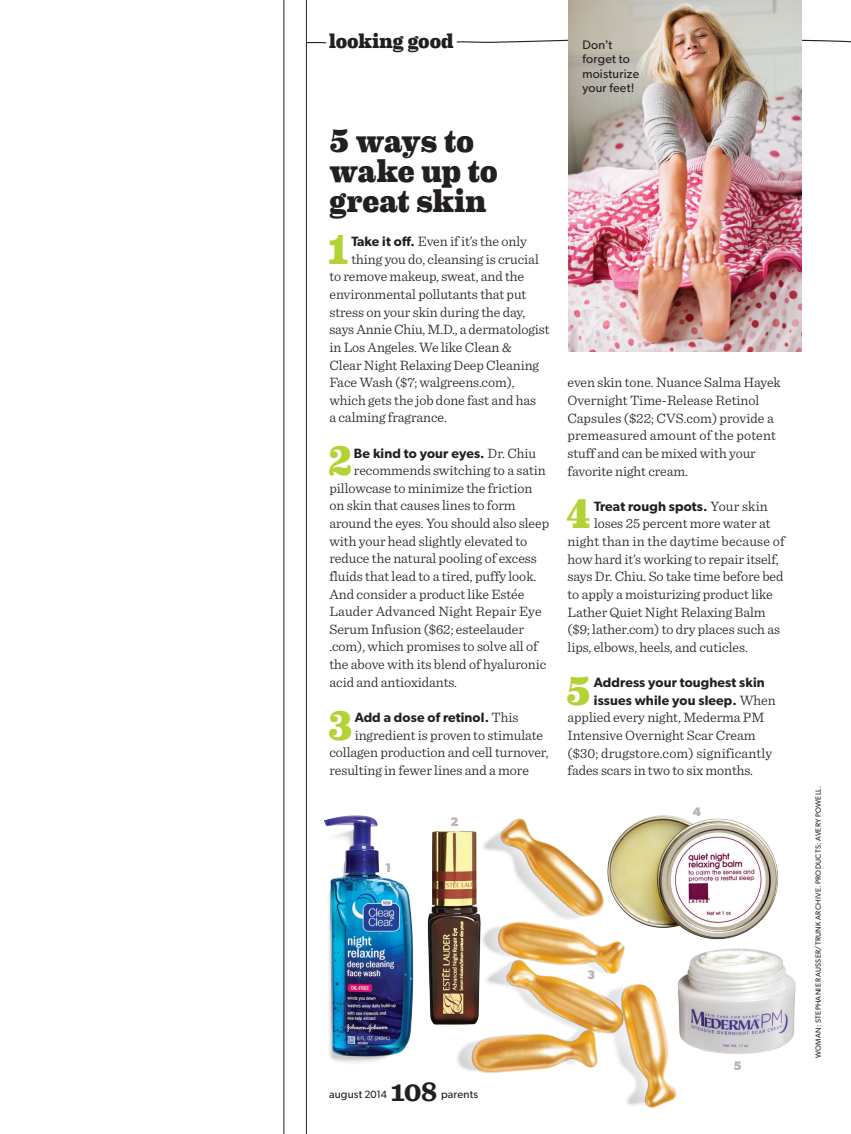
<style>
.page{position:relative;width:851px;height:1134px;background:#fff}
.page>*{position:absolute;margin:0;border:0;box-sizing:border-box;transform-origin:0 0}
.t1{font:800 41.25px "Eames Century Modern";color:#b3d234}
.t2{font:800 33px/30px "Eames Century Modern";letter-spacing:-.005em;color:#231f20}
.t3{font:700 29.25px "Sentinel";color:#231f20}
.t4{font:800 21px "Eames Century Modern";letter-spacing:-.005em;color:#231f20}
.t5{font:300 14.25px/17.7px "Sentinel";letter-spacing:-.005em;color:#231f20}
.t6{font:600 13.5px/17.7px "Gibson Par";letter-spacing:.01em;color:#231f20}
.t7{font:12.3px/14.2px "Gibson Par";letter-spacing:.02em;color:#231f20}
.t8{font:700 12.3px "Gibson Par";color:#bbb4b2}
.t9{font:11.25px "Gibson Par";letter-spacing:.01em;color:#231f20}
.t10{font:7.5px "Gibson Par";letter-spacing:.04em;color:#231f20}
.s1{font-family:"Gibson Par";font-weight:600;font-size:13.5px}
.s2{font-family:"Sentinel";font-weight:300;font-size:14.25px}
.s3{font-size:10.5px}
</style>
<div class="page">
<svg style="left:305px;top:41px;width:22px;height:3px"></svg>
<hr style="left:306px;top:0;width:1px;height:1134px;background:#231f20">
<hr style="left:283px;top:0;width:1px;height:1134px;background:#231f20">
<svg style="left:456px;top:39px;width:394px;height:4px"></svg>
<img style="left:630px;top:815px;width:149px;height:124px">
<img style="left:725px;top:948px;width:71px;height:106px">
<img style="left:568px;top:0;width:233px;height:352px">
<img style="left:457px;top:861px;width:268px;height:247px">
<img style="left:485px;top:818px;width:145px;height:118px">
<img style="left:324px;top:815px;width:90px;height:248px">
<img style="left:427px;top:831px;width:58px;height:205px">
<h3 class="t4" style="left:329px;top:25px;width:126px">looking good</h3>
<h2 class="t2" style="left:329px;top:124px;width:170px">5 ways to wake up to great skin</h2>
<h1 class="t1" style="left:328px;top:218px;width:22px">1</h1>
<p class="t5" style="left:351px;top:232px;width:177px"><span class="s1">Take it off.</span> Even if it’s the only</p>
<p class="t5" style="left:351px;top:249px;width:189px">thing you do, cleansing is crucial</p>
<p class="t5" style="left:329px;top:267px;width:196px">to remove makeup, sweat, and the</p>
<p class="t5" style="left:329px;top:284px;width:198px">environmental pollutants that put</p>
<p class="t5" style="left:329px;top:302px;width:197px">stress on your skin during the day,</p>
<p class="t5" style="left:329px;top:320px;width:221px">says Annie Chiu, M.D., a dermatologist</p>
<p class="t5" style="left:329px;top:337px;width:184px">in Los Angeles. We like Clean &amp;</p>
<p class="t5" style="left:329px;top:355px;width:211px">Clear Night Relaxing Deep Cleaning</p>
<p class="t5" style="left:329px;top:373px;width:187px">Face Wash ($7; walgreens.com),</p>
<p class="t5" style="left:329px;top:390px;width:208px">which gets the job done fast and has</p>
<p class="t5" style="left:329px;top:408px;width:119px">a calming fragrance.</p>
<h1 class="t1" style="left:328px;top:430px;width:26px">2</h1>
<p class="t6" style="left:354px;top:444px;width:184px">Be kind to your eyes. <span class="s2">Dr. Chiu</span></p>
<p class="t5" style="left:329px;top:461px;width:221px;text-indent:25px">recommends switching to a satin pillowcase to minimize the friction on skin that causes lines to form around the eyes. You should also sleep with your head slightly elevated to reduce the natural pooling of excess fluids that lead to a tired, puffy look.<br>And consider a product like Estée Lauder Advanced Night Repair Eye Serum Infusion ($62; esteelauder .com), which promises to solve all of the above with its blend of hyaluronic acid and antioxidants.</p>
<h1 class="t1" style="left:328px;top:694px;width:26px">3</h1>
<p class="t6" style="left:354px;top:708px;width:165px">Add a dose of retinol. <span class="s2">This</span></p>
<p class="t5" style="left:329px;top:725px;width:221px;text-indent:25px">ingredient is proven to stimulate collagen production and cell turnover, resulting in fewer lines and a more</p>
<p class="t8" style="left:385px;top:861px;width:8px">1</p>
<p class="t8" style="left:450px;top:814px;width:10px">2</p>
<p class="t7" style="left:582px;top:38px;width:58px">Don’t forget to moisturize your feet!</p>
<p class="t5" style="left:567px;top:373px;width:215px">even skin tone. Nuance Salma Hayek<br>Overnight Time-Release Retinol<br>Capsules ($22; CVS.com) provide a premeasured amount of the potent stuff and can be mixed with your favorite night cream.</p>
<h1 class="t1" style="left:566px;top:483px;width:26px">4</h1>
<p class="t6" style="left:594px;top:497px;width:175px">Treat rough spots. <span class="s2">Your skin</span></p>
<p class="t5" style="left:567px;top:514px;width:219px;text-indent:26px">loses 25 percent more water at night than in the daytime because of how hard it’s working to repair itself, says Dr. Chiu. So take time before bed to apply a moisturizing product like Lather Quiet Night Relaxing Balm ($9; lather.com) to dry places such as lips, elbows, heels, and cuticles.</p>
<h1 class="t1" style="left:566px;top:659px;width:26px">5</h1>
<p class="t6" style="left:594px;top:673px;width:183px">Address your toughest skin issues while you sleep. <span class="s2">When</span></p>
<p class="t5" style="left:567px;top:708px;width:206px">applied every night, Mederma PM Intensive Overnight Scar Cream ($30; drugstore.com) significantly fades scars in two to six months.</p>
<p class="t8" style="left:692px;top:805px;width:10px">4</p>
<p class="t9" style="left:329px;top:1087px;width:59px">august <span class="s3">2014</span></p>
<h3 class="t3" style="left:391px;top:1068px;width:48px">108</h3>
<p class="t9" style="left:441px;top:1087px;width:39px">parents</p>
<p class="t8" style="left:587px;top:967px;width:10px">3</p>
<p class="t8" style="left:733px;top:1058px;width:10px">5</p>
<p class="t10" style="left:813px;top:1058px;width:274px;rotate:-90deg">WOMAN: STEPHANIE RAUSSER/TRUNK ARCHIVE. PRODUCTS: AVERY POWELL.</p>
</div>
